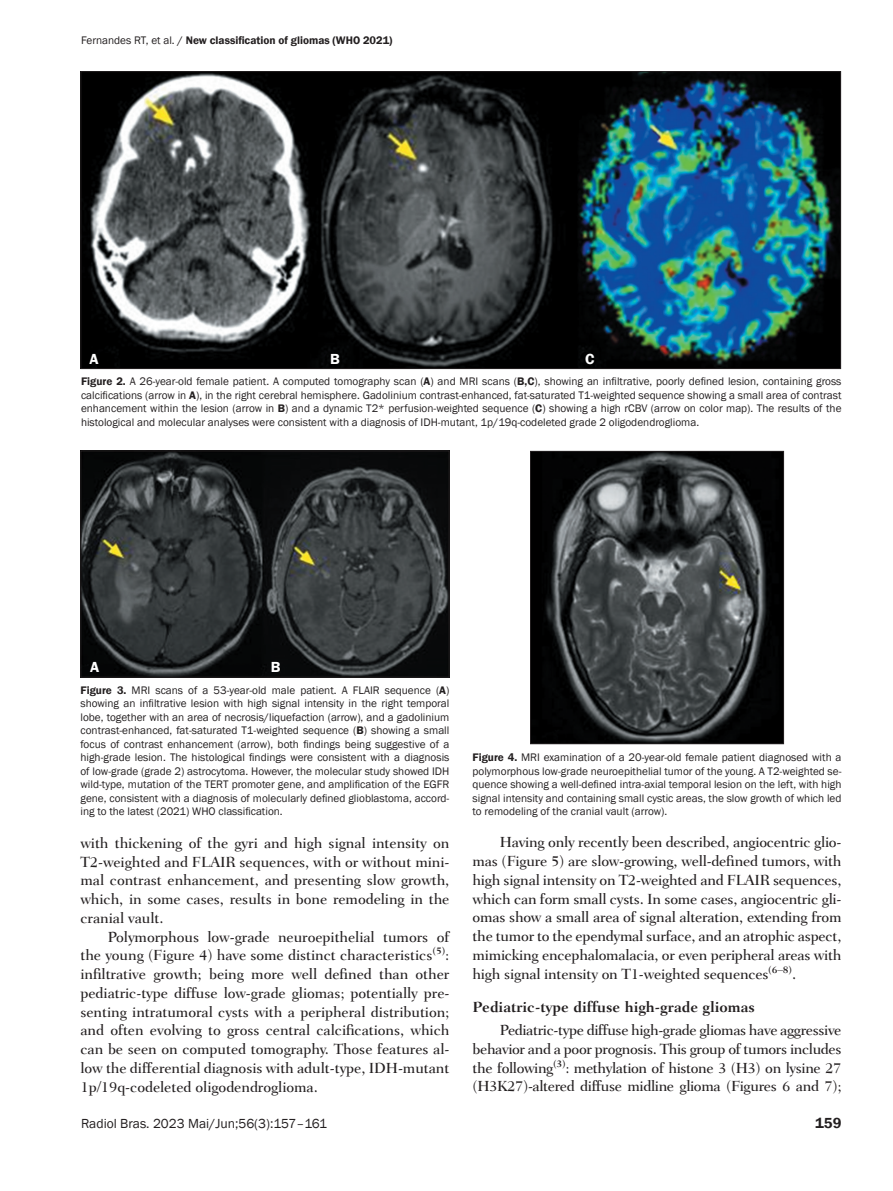
<style>
.page{position:relative;width:893px;height:1191px;background:#fff}
.page>*{position:absolute;margin:0;border:0;box-sizing:border-box;transform-origin:0 0}
.t1{font:500 15px/18.8px "Fairfield LT";letter-spacing:-.01em;color:#231f20;text-align:justify}
.t2{font:700 15px "Fairfield LT";color:#231f20}
.t3{font:600 15px "Franklin Gothic";color:#fff}
.t4{font:600 15px "Franklin Gothic";color:#231f20}
.t5{font:13.5px "Franklin Gothic";color:#231f20}
.t6{font:11.25px/13.5px "Franklin Gothic";color:#231f20;text-align:justify}
.t7{font:600 11.25px "Franklin Gothic";color:#231f20}
.s1{font-weight:400}
.s2{font-weight:500}
.s3{font-weight:600}
</style>
<div class="page">
<img style="left:82px;top:73px;width:757px;height:294px">
<img style="left:82px;top:452px;width:365px;height:223px">
<div style="left:80px;top:450px;width:369px;height:227px;border:1px solid #231f20"></div>
<img style="left:532px;top:453px;width:250px;height:289px">
<div style="left:530px;top:451px;width:254px;height:293px;border:1px solid #231f20"></div>
<p class="t7" style="left:81px;top:33px;width:313px"><span class="s1">Fernandes RT, et al.</span> <span class="s2">/</span> New classification of gliomas (WHO 2021)</p>
<h1 class="t3" style="left:90px;top:349px;width:11px">A</h1>
<h1 class="t3" style="left:330px;top:349px;width:11px">B</h1>
<h1 class="t3" style="left:585px;top:349px;width:11px">C</h1>
<p class="t6" style="left:81px;top:375px;width:762px"><span class="s3">Figure 2.</span> A 26-year-old female patient. A computed tomography scan (<span class="s3">A</span>) and MRI scans (<span class="s3">B,C</span>), showing an infiltrative, poorly defined lesion, containing gross calcifications (arrow in <span class="s3">A</span>), in the right cerebral hemisphere. Gadolinium contrast-enhanced, fat-saturated T1-weighted sequence showing a small area of contrast enhancement within the lesion (arrow in <span class="s3">B</span>) and a dynamic T2* perfusion-weighted sequence (<span class="s3">C</span>) showing a high rCBV (arrow on color map). The results of the histological and molecular analyses were consistent with a diagnosis of IDH-mutant, 1p/19q-codeleted grade 2 oligodendroglioma.</p>
<h1 class="t3" style="left:90px;top:658px;width:11px">A</h1>
<h1 class="t3" style="left:271px;top:658px;width:11px">B</h1>
<p class="t6" style="left:80px;top:683px;width:370px"><span class="s3">Figure 3.</span> MRI scans of a 53-year-old male patient. A FLAIR sequence (<span class="s3">A</span>) showing an infiltrative lesion with high signal intensity in the right temporal lobe, together with an area of necrosis/liquefaction (arrow), and a gadolinium contrast-enhanced, fat-saturated T1-weighted sequence (<span class="s3">B</span>) showing a small focus of contrast enhancement (arrow), both findings being suggestive of a high-grade lesion. The histological findings were consistent with a diagnosis of low-grade (grade 2) astrocytoma. However, the molecular study showed IDH wild-type, mutation of the TERT promoter gene, and amplification of the EGFR gene, consistent with a diagnosis of molecularly defined glioblastoma, accord&shy;ing to the latest (2021) WHO classification.</p>
<p class="t1" style="left:80px;top:833px;width:370px">with thickening of the gyri and high signal intensity on T2-weighted and FLAIR sequences, with or without mini&shy;mal contrast enhancement, and presenting slow growth, which, in some cases, results in bone remodeling in the cranial vault.</p>
<p class="t1" style="left:80px;top:927px;width:370px;text-indent:27px">Polymorphous low-grade neuroepithelial tumors of the young (Figure 4) have some distinct characteristics<sup>(5)</sup>: infiltrative growth; being more well defined than other pediatric-type diffuse low-grade gliomas; potentially pre&shy;senting intratumoral cysts with a peripheral distribution; and often evolving to gross central calcifications, which can be seen on computed tomography. Those features al&shy;low the differential diagnosis with adult-type, IDH-mutant 1p/19q-codeleted oligodendroglioma.</p>
<p class="t6" style="left:472px;top:751px;width:370px"><span class="s3">Figure 4.</span> MRI examination of a 20-year-old female patient diagnosed with a polymorphous low-grade neuroepithelial tumor of the young. A T2-weighted se&shy;quence showing a well-defined intra-axial temporal lesion on the left, with high signal intensity and containing small cystic areas, the slow growth of which led to remodeling of the cranial vault (arrow).</p>
<p class="t1" style="left:473px;top:833px;width:371px;text-indent:27px">Having only recently been described, angiocentric glio&shy;mas (Figure 5) are slow-growing, well-defined tumors, with high signal intensity on T2-weighted and FLAIR sequences, which can form small cysts. In some cases, angiocentric gli&shy;omas show a small area of signal alteration, extending from the tumor to the ependymal surface, and an atrophic aspect, mimicking encephalomalacia, or even peripheral areas with high signal intensity on T1-weighted sequences<sup>(6–8)</sup>.</p>
<h1 class="t2" style="left:473px;top:998px;width:284px">Pediatric-type diffuse high-grade gliomas</h1>
<p class="t1" style="left:472px;top:1020px;width:370px;text-indent:27px">Pediatric-type diffuse high-grade gliomas have aggressive behavior and a poor prognosis. This group of tumors includes the following<sup>(3)</sup>: methylation of histone 3 (H3) on lysine 27 (H3K27)-altered diffuse midline glioma (Figures 6 and 7);</p>
<p class="t5" style="left:81px;top:1114px;width:248px">Radiol Bras. 2023 Mai/Jun;56(3):157–161</p>
<h1 class="t4" style="left:815px;top:1113px;width:28px">159</h1>
</div>
